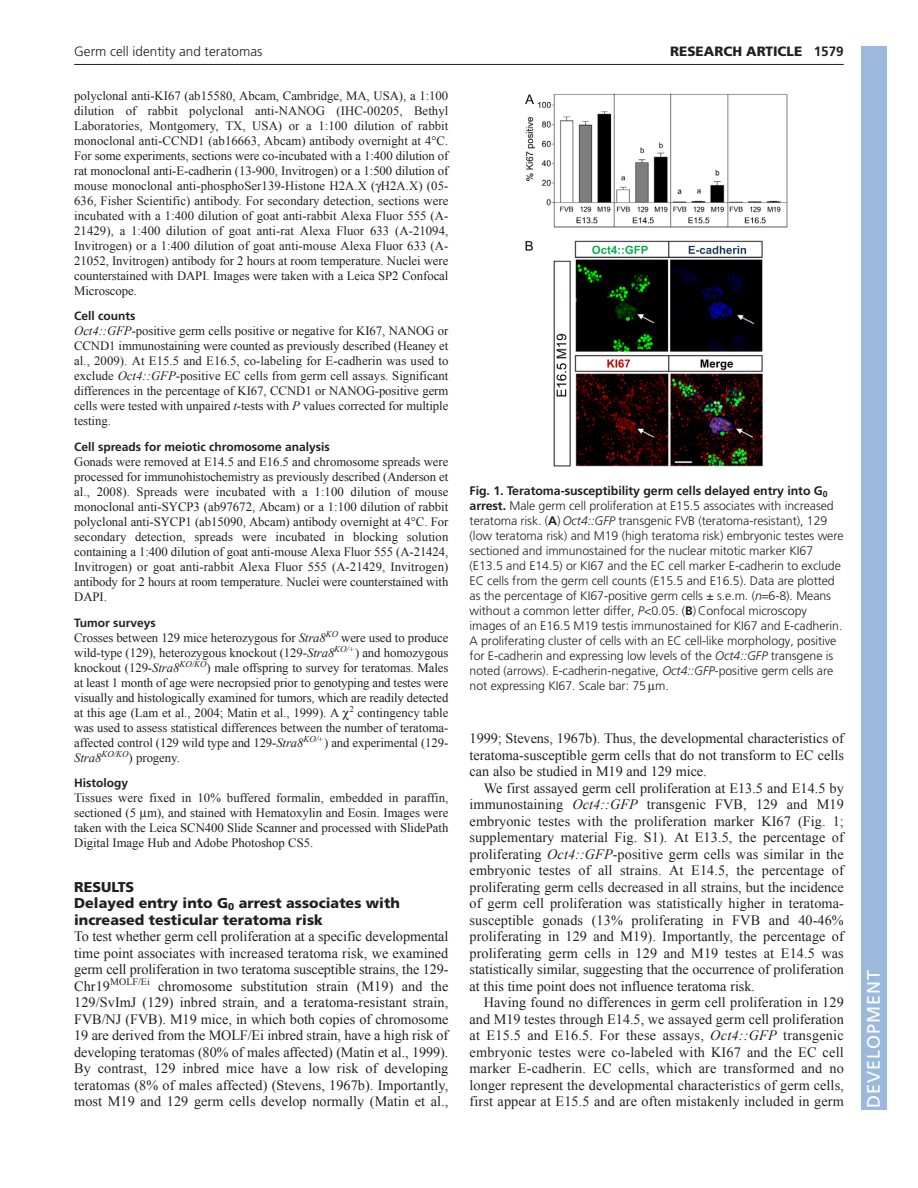
<style>
.page{position:relative;width:918px;height:1188px;background:#fff}
.page>*{position:absolute;margin:0;border:0;box-sizing:border-box;transform-origin:0 0}
.t1{font:18px "Frutiger LT Std";letter-spacing:.055em;color:#fff}
.t2{font:14.25px/16.5px "Times New Roman";color:#231f20;text-align:justify}
.t3{font:900 14.25px/16.5px "Frutiger LT Std";color:#231f20}
.t4{font:300 13.5px "Frutiger LT Std";color:#231f20}
.t5{font:900 13.5px "Frutiger LT Std";color:#231f20}
.t6{font:12.75px/15px "Times New Roman";letter-spacing:-.005em;color:#231f20;text-align:justify}
.t7{font:300 12.3px/15px "Frutiger LT Std";letter-spacing:-.005em;color:#231f20}
.t8{font:700 12px "Frutiger LT Std";color:#231f20}
.s1{font-weight:700}
.s2{font-style:italic}
</style>
<div class="page">
<hr style="left:74px;top:64px;width:770px;height:1px;background:#231f20">
<img style="left:525px;top:93px;width:263px;height:374px">
<div style="left:861px;top:46px;width:25px;height:1064px;background:#9cb9db"></div>
<p class="t4" style="left:74px;top:46px;width:190px">Germ cell identity and teratomas</p>
<p class="t5" style="left:670px;top:46px;width:175px">RESEARCH ARTICLE <span class="s1">1579</span></p>
<p class="t6" style="left:74px;top:88px;width:376px">polyclonal anti-KI67 (ab15580, Abcam, Cambridge, MA, USA), a 1:100 dilution of rabbit polyclonal anti-NANOG (IHC-00205, Bethyl Laboratories, Montgomery, TX, USA) or a 1:100 dilution of rabbit monoclonal anti-CCND1 (ab16663, Abcam) antibody overnight at 4°C.<br>For some experiments, sections were co-incubated with a 1:400 dilution of rat monoclonal anti-E-cadherin (13-900, Invitrogen) or a 1:500 dilution of mouse monoclonal anti-phosphoSer139-Histone H2A.X ( H2A.X) (05- 636, Fisher Scientific) antibody. For secondary detection, sections were incubated with a 1:400 dilution of goat anti-rabbit Alexa Fluor 555 (A-21429), a 1:400 dilution of goat anti-rat Alexa Fluor 633 (A-21094, Invitrogen) or a 1:400 dilution of goat anti-mouse Alexa Fluor 633 (A-21052, Invitrogen) antibody for 2 hours at room temperature. Nuclei were counterstained with DAPI. Images were taken with a Leica SP2 Confocal Microscope.</p>
<p class="t8" style="left:74px;top:311px;width:63px">Cell counts</p>
<p class="t6" style="left:74px;top:324px;width:376px"><span class="s2">Oct4::GFP</span>-positive germ cells positive or negative for KI67, NANOG or CCND1 immunostaining were counted as previously described (Heaney et al., 2009). At E15.5 and E16.5, co-labeling for E-cadherin was used to exclude <span class="s2">Oct4::GFP</span>-positive EC cells from germ cell assays. Significant differences in the percentage of KI67, CCND1 or NANOG-positive germ cells were tested with unpaired <span class="s2">t</span>-tests with <span class="s2">P</span> values corrected for multiple testing.</p>
<p class="t8" style="left:74px;top:442px;width:257px">Cell spreads for meiotic chromosome analysis</p>
<p class="t6" style="left:74px;top:454px;width:376px">Gonads were removed at E14.5 and E16.5 and chromosome spreads were processed for immunohistochemistry as previously described (Anderson et al., 2008). Spreads were incubated with a 1:100 dilution of mouse monoclonal anti-SYCP3 (ab97672, Abcam) or a 1:100 dilution of rabbit polyclonal anti-SYCP1 (ab15090, Abcam) antibody overnight at 4°C. For secondary detection, spreads were incubated in blocking solution containing a 1:400 dilution of goat anti-mouse Alexa Fluor 555 (A-21424, Invitrogen) or goat anti-rabbit Alexa Fluor 555 (A-21429, Invitrogen) antibody for 2 hours at room temperature. Nuclei were counterstained with DAPI.</p>
<p class="t8" style="left:74px;top:618px;width:83px">Tumor surveys</p>
<p class="t6" style="left:74px;top:630px;width:376px">Crosses between 129 mice heterozygous for <span class="s2">Stra8</span><sup>KO</sup> were used to produce wild-type (129), heterozygous knockout (129-<span class="s2">Stra8</span><sup>KO/+</sup>) and homozygous knockout (129-<span class="s2">Stra8</span><sup>KO/KO</sup>) male offspring to survey for teratomas. Males at least 1 month of age were necropsied prior to genotyping and testes were visually and histologically examined for tumors, which are readily detected at this age (Lam et al., 2004; Matin et al., 1999). A <sup>2</sup> contingency table was used to assess statistical differences between the number of teratoma&shy;affected control (129 wild type and 129-<span class="s2">Stra8</span><sup>KO/+</sup>) and experimental (129- <span class="s2">Stra8</span><sup>KO/KO</sup>) progeny.</p>
<p class="t8" style="left:74px;top:778px;width:55px">Histology</p>
<p class="t6" style="left:74px;top:790px;width:376px">Tissues were fixed in 10% buffered formalin, embedded in paraffin, sectioned (5 m), and stained with Hematoxylin and Eosin. Images were taken with the Leica SCN400 Slide Scanner and processed with SlidePath Digital Image Hub and Adobe Photoshop CS5.</p>
<p class="t3" style="left:74px;top:880px;width:327px">RESULTS<br>Delayed entry into G<sub>0</sub> arrest associates with increased testicular teratoma risk</p>
<p class="t2" style="left:74px;top:928px;width:376px">To test whether germ cell proliferation at a specific developmental time point associates with increased teratoma risk, we examined germ cell proliferation in two teratoma susceptible strains, the 129- Chr19<sup>MOLF/Ei</sup> chromosome substitution strain (M19) and the 129/SvImJ (129) inbred strain, and a teratoma-resistant strain, FVB/NJ (FVB). M19 mice, in which both copies of chromosome 19 are derived from the MOLF/Ei inbred strain, have a high risk of developing teratomas (80% of males affected) (Matin et al., 1999).<br>By contrast, 129 inbred mice have a low risk of developing teratomas (8% of males affected) (Stevens, 1967b). Importantly, most M19 and 129 germ cells develop normally (Matin et al.,</p>
<p class="t7" style="left:470px;top:485px;width:376px"><span class="s1">Fig. 1. Teratoma-susceptibility germ cells delayed entry into G</span><sub>0 </sub><span class="s1">arrest.</span> Male germ cell proliferation at E15.5 associates with increased teratoma risk. (<span class="s1">A</span>) <span class="s2">Oct4::GFP</span> transgenic FVB (teratoma-resistant), 129 (low teratoma risk) and M19 (high teratoma risk) embryonic testes were sectioned and immunostained for the nuclear mitotic marker KI67 (E13.5 and E14.5) or KI67 and the EC cell marker E-cadherin to exclude EC cells from the germ cell counts (E15.5 and E16.5). Data are plotted as the percentage of KI67-positive germ cells ± s.e.m. (<span class="s2">n</span> 6-8). Means without a common letter differ, <span class="s2">P</span>&lt;0.05. (<span class="s1">B</span>) Confocal microscopy images of an E16.5 M19 testis immunostained for KI67 and E-cadherin.<br>A proliferating cluster of cells with an EC cell-like morphology, positive for E-cadherin and expressing low levels of the <span class="s2">Oct4::GFP</span> transgene is noted (arrows). E-cadherin-negative, <span class="s2">Oct4::GFP</span>-positive germ cells are not expressing KI67. Scale bar: 75 m.</p>
<p class="t2" style="left:470px;top:730px;width:376px">1999; Stevens, 1967b). Thus, the developmental characteristics of teratoma-susceptible germ cells that do not transform to EC cells can also be studied in M19 and 129 mice.</p>
<p class="t2" style="left:470px;top:780px;width:376px;text-indent:14px">We first assayed germ cell proliferation at E13.5 and E14.5 by immunostaining <span class="s2">Oct4::GFP</span> transgenic FVB, 129 and M19 embryonic testes with the proliferation marker KI67 (Fig. 1; supplementary material Fig. S1). At E13.5, the percentage of proliferating <span class="s2">Oct4::GFP</span>-positive germ cells was similar in the embryonic testes of all strains. At E14.5, the percentage of proliferating germ cells decreased in all strains, but the incidence of germ cell proliferation was statistically higher in teratoma&shy;susceptible gonads (13% proliferating in FVB and 40-46% proliferating in 129 and M19). Importantly, the percentage of proliferating germ cells in 129 and M19 testes at E14.5 was statistically similar, suggesting that the occurrence of proliferation at this time point does not influence teratoma risk.</p>
<p class="t2" style="left:470px;top:994px;width:376px;text-indent:14px">Having found no differences in germ cell proliferation in 129 and M19 testes through E14.5, we assayed germ cell proliferation at E15.5 and E16.5. For these assays, <span class="s2">Oct4::GFP</span> transgenic embryonic testes were co-labeled with KI67 and the EC cell marker E-cadherin. EC cells, which are transformed and no longer represent the developmental characteristics of germ cells, first appear at E15.5 and are often mistakenly included in germ</p>
<h1 class="t1" style="left:863px;top:1108px;width:140px;rotate:-90deg">DEVELOPMENT</h1>
</div>
